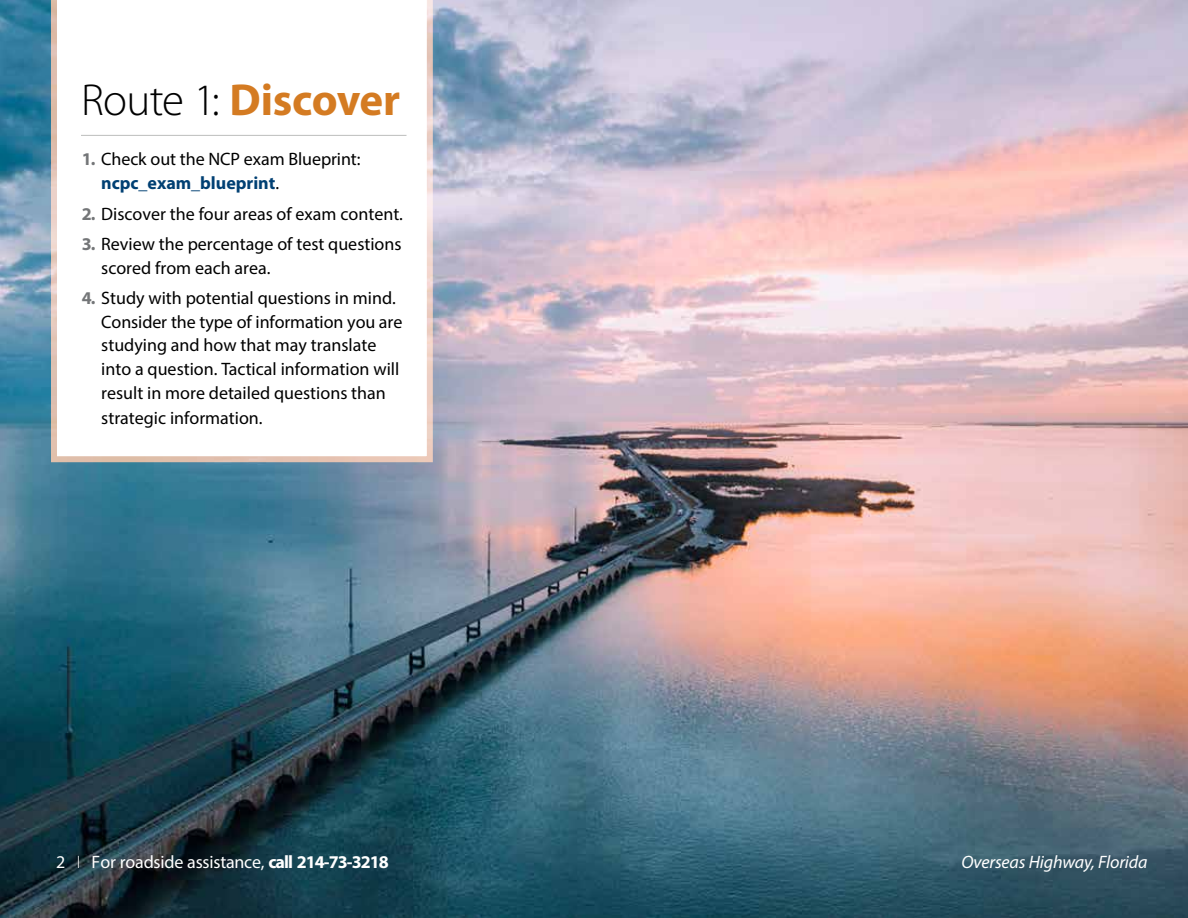
<style>
.page{position:relative;width:1188px;height:918px;background:#fff}
.page>*{position:absolute;margin:0;border:0;box-sizing:border-box;transform-origin:0 0}
.t1{font:700 45px "Myriad Pro";letter-spacing:-.005em;color:#d47b22}
.t2{font:18px/24px "Myriad Pro";color:#000}
.t3{font:18px "Myriad Pro";letter-spacing:-.015em;color:#fff}
.t4{font:italic 18px "Myriad Pro";letter-spacing:-.01em;color:#fff}
.s1{font-weight:300;color:#000}
.s2{font-weight:700;color:#747678}
.s3{font-weight:700;color:#004073}
.s4{font-weight:300}
.s5{font-weight:700}
</style>
<div class="page">
<img style="left:0;top:0;width:1188px;height:918px">
<svg style="left:51px;top:0;width:382px;height:462px"></svg>
<hr style="left:81px;top:135px;width:325px;height:1px;background:#bcbdbc">
<h1 class="t1" style="left:81px;top:70px;width:321px"><span class="s1">Route 1:</span> Discover</h1>
<p class="t2" style="left:101px;top:147px;width:261px;text-indent:-19px"><span class="s2">1.</span> Check out the NCP exam Blueprint: <span class="s3">ncpc_exam_blueprint</span>.</p>
<p class="t2" style="left:82px;top:202px;width:323px"><span class="s2">2.</span> Discover the four areas of exam content.</p>
<p class="t2" style="left:101px;top:232px;width:302px;text-indent:-19px"><span class="s2">3.</span> Review the percentage of test questions scored from each area.</p>
<p class="t2" style="left:101px;top:285px;width:303px;text-indent:-19px"><span class="s2">4.</span> Study with potential questions in mind.<br>Consider the type of information you are studying and how that may translate into a question. Tactical information will result in more detailed questions than strategic information.</p>
<p class="t3" style="left:56px;top:851px;width:334px">2 <span class="s4">I</span> For roadside assistance, <span class="s5">call 214-73-3218</span></p>
<p class="t4" style="left:962px;top:851px;width:187px">Overseas Highway, Florida</p>
</div>
